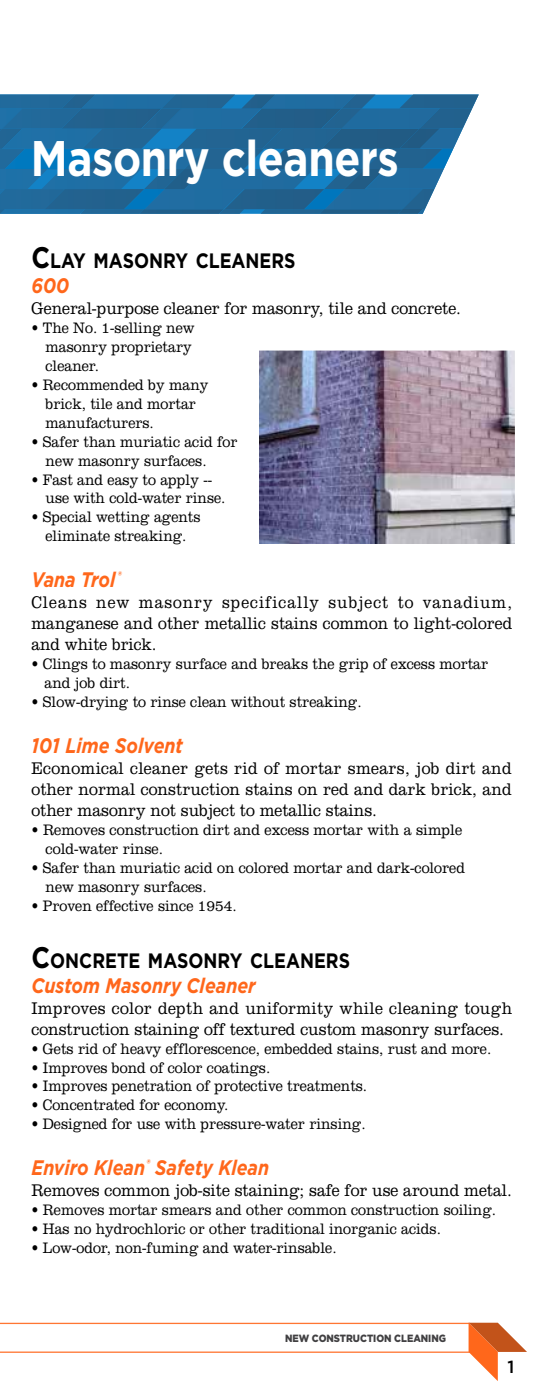
<style>
.page{position:relative;width:536px;height:1386px;background:#fff}
.page>*{position:absolute;margin:0;border:0;box-sizing:border-box;transform-origin:0 0}
.t1{font:700 50.05px "Gotham";letter-spacing:-.01em;color:#fff;scale:.85 1}
.t2{font:italic 700 21px "Gotham";color:#ff671b;scale:.85 1}
.t3{font:700 20.82px "Gotham";color:#000;scale:.85 1}
.t4{font:300 17.5px/21px "Clarendon LT Std";color:#000;text-align:justify;scale:.9 1}
.t5{font:300 17.5px/21px "Clarendon LT Std";color:#000;text-align:justify;scale:.89 1}
.t6{font:500 17.5px "Gotham";color:#000}
.t7{font:300 15.75px/18.9px "Clarendon LT Std";color:#000;scale:.9 1}
.t8{font:300 15.75px/18.9px "Clarendon LT Std";color:#000;scale:.91 1}
.t9{font:900 10.5px "Gotham";color:#414042;scale:.9 1}
.s1{font-size:29.75px}
</style>
<div class="page">
<hr style="left:0;top:1352px;width:470px;height:1px;background:#ff7632">
<hr style="left:0;top:1323px;width:469px;height:1px;background:#ff7632">
<svg style="left:468px;top:1323px;width:59px;height:58px"></svg>
<svg style="left:0;top:94px;width:478px;height:120px"></svg>
<img style="left:0;top:109px;width:2px;height:20px">
<img style="left:0;top:149px;width:5px;height:20px">
<img style="left:75px;top:95px;width:6px;height:14px">
<img style="left:81px;top:95px;width:80px;height:14px">
<img style="left:0;top:95px;width:75px;height:14px">
<img style="left:102px;top:129px;width:59px;height:20px">
<img style="left:5px;top:149px;width:179px;height:20px">
<img style="left:82px;top:109px;width:159px;height:20px">
<img style="left:2px;top:109px;width:80px;height:20px">
<img style="left:0;top:129px;width:2px;height:20px">
<img style="left:2px;top:129px;width:100px;height:20px">
<img style="left:176px;top:129px;width:86px;height:20px">
<img style="left:161px;top:95px;width:74px;height:14px">
<img style="left:85px;top:209px;width:54px;height:5px">
<img style="left:139px;top:209px;width:80px;height:5px">
<img style="left:64px;top:189px;width:160px;height:20px">
<img style="left:0;top:189px;width:64px;height:20px">
<img style="left:0;top:209px;width:85px;height:5px">
<img style="left:48px;top:169px;width:93px;height:20px">
<img style="left:0;top:169px;width:48px;height:20px">
<img style="left:219px;top:209px;width:25px;height:5px">
<img style="left:144px;top:169px;width:170px;height:20px">
<img style="left:184px;top:149px;width:101px;height:20px">
<img style="left:164px;top:169px;width:40px;height:20px">
<img style="left:124px;top:189px;width:40px;height:20px">
<img style="left:141px;top:109px;width:41px;height:20px">
<img style="left:241px;top:95px;width:20px;height:14px">
<img style="left:261px;top:95px;width:80px;height:14px">
<img style="left:262px;top:129px;width:59px;height:20px">
<img style="left:285px;top:149px;width:79px;height:20px">
<img style="left:321px;top:128px;width:141px;height:21px">
<img style="left:241px;top:109px;width:178px;height:20px">
<img style="left:341px;top:95px;width:34px;height:14px">
<img style="left:260px;top:209px;width:59px;height:5px">
<img style="left:319px;top:209px;width:78px;height:5px">
<img style="left:224px;top:189px;width:178px;height:20px">
<img style="left:324px;top:169px;width:20px;height:20px">
<img style="left:364px;top:149px;width:79px;height:40px">
<img style="left:344px;top:169px;width:40px;height:20px">
<img style="left:304px;top:189px;width:40px;height:20px">
<img style="left:321px;top:109px;width:41px;height:20px">
<img style="left:399px;top:95px;width:79px;height:13px">
<img style="left:422px;top:149px;width:31px;height:20px">
<img style="left:419px;top:108px;width:53px;height:20px">
<img style="left:399px;top:128px;width:41px;height:21px">
<img style="left:402px;top:189px;width:32px;height:20px">
<img style="left:397px;top:209px;width:21px;height:5px">
<svg style="left:418px;top:209px;width:7px;height:5px"></svg>
<img style="left:259px;top:352px;width:254px;height:191px">
<div style="left:255px;top:348px;width:262px;height:201px;border:3px solid #fff"></div>
<h1 class="t1" style="left:31px;top:136px;width:434px">Masonry cleaners</h1>
<h3 class="t3" style="left:32px;top:252px;width:312px"><span class="s1">C</span>LAY MASONRY CLEANERS</h3>
<h2 class="t2" style="left:32px;top:277px;width:46px">600</h2>
<p class="t4" style="left:32px;top:300px;width:478px">General-purpose cleaner for masonry, tile and concrete.</p>
<p class="t7" style="left:46px;top:320px;width:167px;text-indent:-14px">• The No. 1-selling new masonry proprietary cleaner.</p>
<p class="t7" style="left:46px;top:377px;width:182px;text-indent:-14px">• Recommended by many brick, tile and mortar manufacturers.</p>
<p class="t7" style="left:46px;top:433px;width:215px;text-indent:-14px">• Safer than muriatic acid for new masonry surfaces.</p>
<p class="t7" style="left:46px;top:471px;width:201px;text-indent:-14px">• Fast and easy to apply -- use with cold-water rinse.</p>
<p class="t7" style="left:32px;top:509px;width:189px;text-align:center">• Special wetting agents eliminate streaking.</p>
<h2 class="t2" style="left:32px;top:571px;width:107px">Vana Trol <sup>®</sup></h2>
<p class="t5" style="left:32px;top:594px;width:541px">Cleans new masonry specifically subject to vanadium, manganese and other metallic stains common to light-colored and white brick.</p>
<p class="t7" style="left:44px;top:656px;width:494px;text-indent:-13px">• Clings to masonry surface and breaks the grip of excess mortar and job dirt.</p>
<p class="t7" style="left:32px;top:694px;width:368px">• Slow-drying to rinse clean without streaking.</p>
<h2 class="t2" style="left:32px;top:737px;width:180px">101 Lime Solvent</h2>
<p class="t4" style="left:32px;top:760px;width:535px">Economical cleaner gets rid of mortar smears, job dirt and other normal construction stains on red and dark brick, and other masonry not subject to metallic stains.</p>
<p class="t8" style="left:46px;top:822px;width:459px;text-indent:-14px">• Removes construction dirt and excess mortar with a simple cold-water rinse.</p>
<p class="t7" style="left:46px;top:860px;width:467px;text-indent:-14px">• Safer than muriatic acid on colored mortar and dark-colored new masonry surfaces.</p>
<p class="t7" style="left:32px;top:898px;width:229px">• Proven effective since 1954.</p>
<h3 class="t3" style="left:32px;top:951px;width:376px"><span class="s1">C</span>ONCRETE MASONRY CLEANERS</h3>
<h2 class="t2" style="left:32px;top:976px;width:265px">Custom Masonry Cleaner</h2>
<p class="t4" style="left:32px;top:999px;width:535px">Improves color depth and uniformity while cleaning tough construction staining off textured custom masonry surfaces.</p>
<p class="t7" style="left:32px;top:1040px;width:512px">• Gets rid of heavy efflorescence, embedded stains, rust and more.</p>
<p class="t7" style="left:32px;top:1059px;width:267px">• Improves bond of color coatings.</p>
<p class="t7" style="left:32px;top:1078px;width:374px">• Improves penetration of protective treatments.</p>
<p class="t7" style="left:32px;top:1097px;width:220px">• Concentrated for economy.</p>
<p class="t7" style="left:32px;top:1116px;width:372px">• Designed for use with pressure-water rinsing.</p>
<h2 class="t2" style="left:32px;top:1159px;width:281px">Enviro Klean<sup>®</sup> Safety Klean</h2>
<p class="t4" style="left:32px;top:1182px;width:535px">Removes common job-site staining; safe for use around metal.</p>
<p class="t7" style="left:32px;top:1202px;width:517px">• Removes mortar smears and other common construction soiling.</p>
<p class="t7" style="left:32px;top:1221px;width:456px">• Has no hydrochloric or other traditional inorganic acids.</p>
<p class="t7" style="left:32px;top:1240px;width:340px">• Low-odor, non-fuming and water-rinsable.</p>
<p class="t9" style="left:285px;top:1334px;width:180px">NEW CONSTRUCTION CLEANING</p>
<p class="t6" style="left:507px;top:1359px;width:8px">1</p>
</div>
